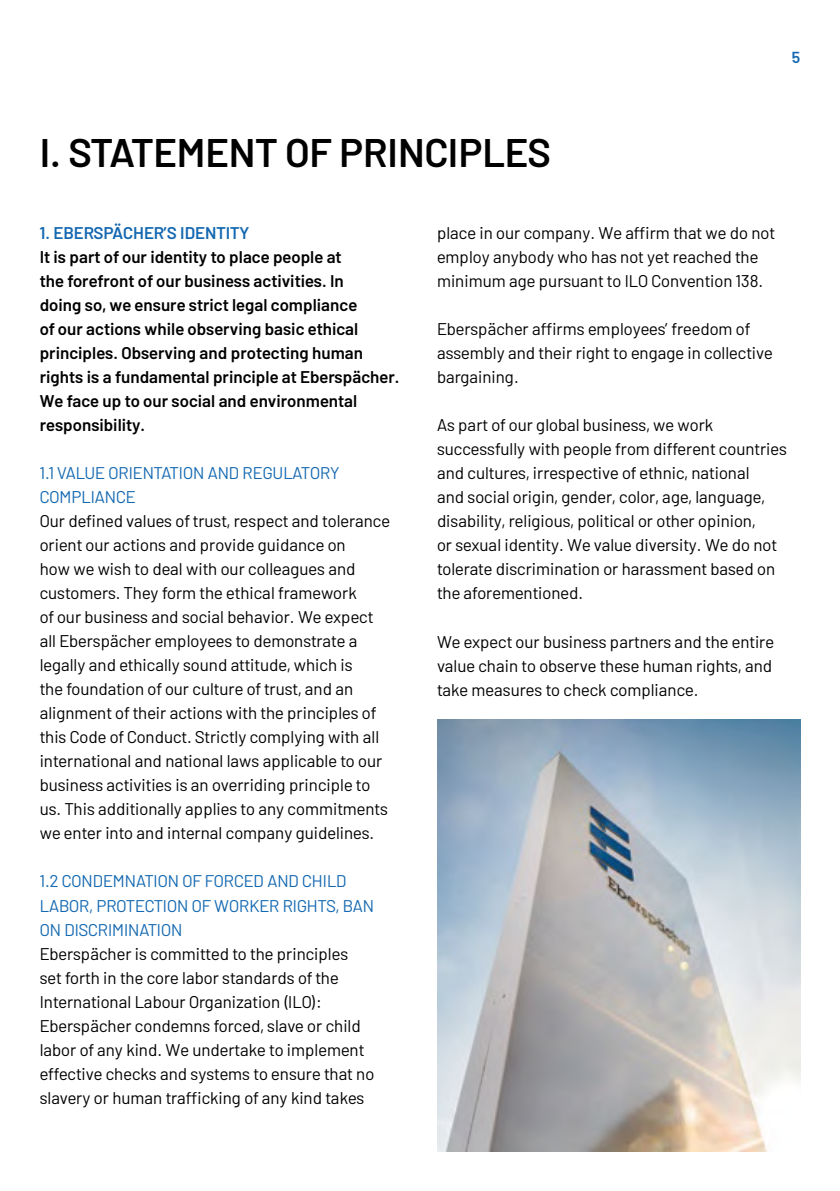
<style>
.page{position:relative;width:840px;height:1191px;background:#fff}
.page>*{position:absolute;margin:0;border:0;box-sizing:border-box;transform-origin:0 0}
.t1{font:600 40px "Barlow";color:#000}
.t2{font:17px/24px "Barlow";color:#000}
.t3{font:600 17px/24px "Barlow";color:#000}
.t4{font:17px/24px "Barlow";color:#1368b1}
.t5{font:600 17px "Barlow";color:#1368b1}
.t6{font:600 16px "Barlow";color:#1368b1}
</style>
<div class="page">
<img style="left:437px;top:719px;width:362px;height:432px">
<h1 class="t1" style="left:40px;top:123px;width:512px">I. STATEMENT OF PRINCIPLES</h1>
<p class="t6" style="left:791px;top:46px;width:10px">5</p>
<p class="t5" style="left:40px;top:220px;width:211px">1. EBERSPÄCHER’S IDENTITY</p>
<p class="t3" style="left:40px;top:244px;width:361px">It is part of our identity to place people at<br>the forefront of our business activities. In<br>doing so, we ensure strict legal compliance<br>of our actions while observing basic ethical principles. Observing and protecting human rights is a fundamental principle at Eberspächer.<br>We face up to our social and environmental responsibility.</p>
<p class="t4" style="left:40px;top:460px;width:301px">1.1 VALUE ORIENTATION AND REGULATORY<br>COMPLIANCE</p>
<p class="t2" style="left:40px;top:508px;width:351px">Our defined values of trust, respect and tolerance orient our actions and provide guidance on<br>how we wish to deal with our colleagues and customers. They form the ethical framework<br>of our business and social behavior. We expect all Eberspächer employees to demonstrate a legally and ethically sound attitude, which is<br>the foundation of our culture of trust, and an alignment of their actions with the principles of this Code of Conduct. Strictly complying with all international and national laws applicable to our business activities is an overriding principle to us. This additionally applies to any commitments we enter into and internal company guidelines.</p>
<p class="t4" style="left:40px;top:868px;width:335px">1.2 CONDEMNATION OF FORCED AND CHILD<br>LABOR, PROTECTION OF WORKER RIGHTS, BAN<br>ON DISCRIMINATION</p>
<p class="t2" style="left:40px;top:940px;width:336px">Eberspächer is committed to the principles set forth in the core labor standards of the International Labour Organization (ILO):<br>Eberspächer condemns forced, slave or child labor of any kind. We undertake to implement effective checks and systems to ensure that no slavery or human trafficking of any kind takes</p>
<p class="t2" style="left:437px;top:220px;width:339px">place in our company. We affirm that we do not employ anybody who has not yet reached the minimum age pursuant to ILO Convention 138.</p>
<p class="t2" style="left:437px;top:316px;width:337px">Eberspächer affirms employees’ freedom of assembly and their right to engage in collective bargaining.</p>
<p class="t2" style="left:437px;top:412px;width:351px">As part of our global business, we work successfully with people from different countries and cultures, irrespective of ethnic, national<br>and social origin, gender, color, age, language, disability, religious, political or other opinion,<br>or sexual identity. We value diversity. We do not tolerate discrimination or harassment based on the aforementioned.</p>
<p class="t2" style="left:437px;top:628px;width:338px;text-align:justify">We expect our business partners and the entire value chain to observe these human rights, and take measures to check compliance.</p>
</div>
